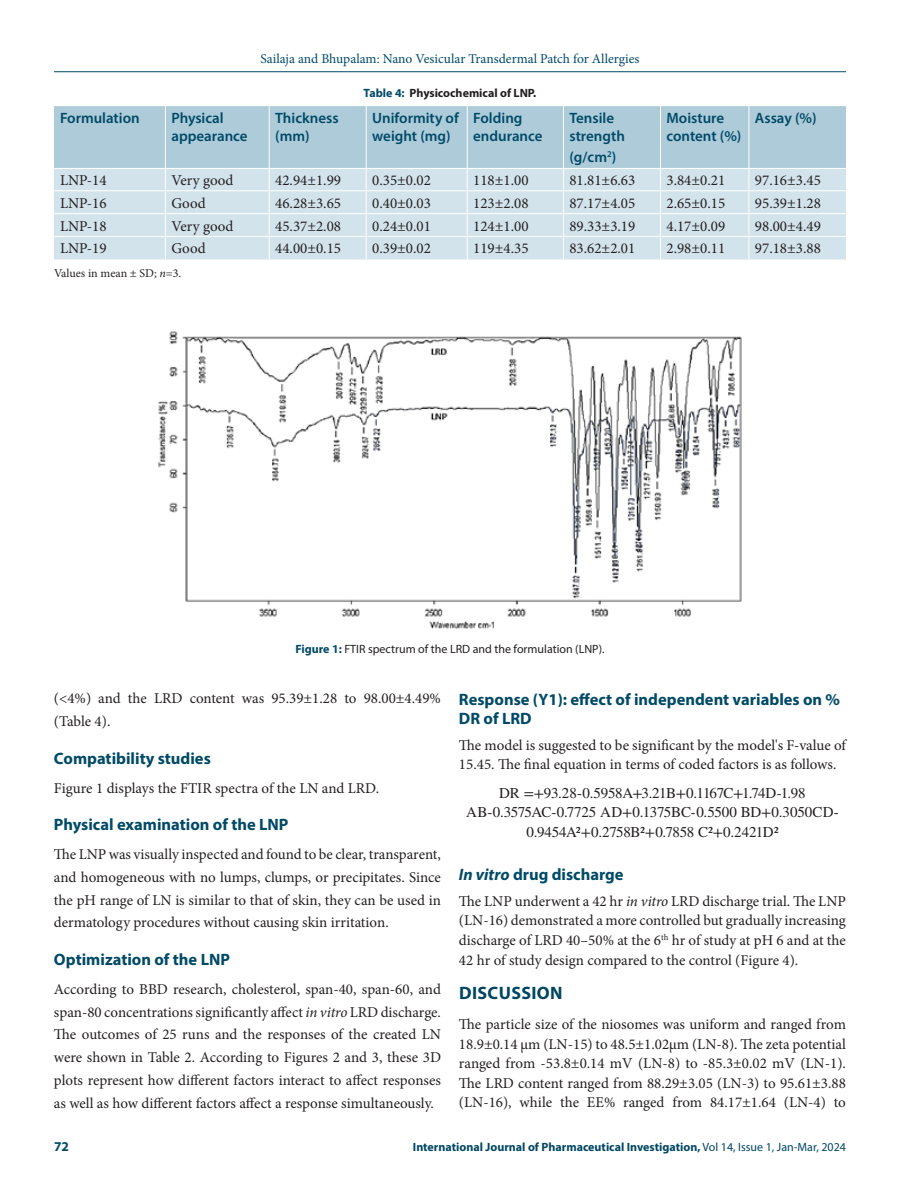
<style>
.page{position:relative;width:918px;height:1188px;background:#fff}
.page>*{position:absolute;margin:0;border:0;box-sizing:border-box;transform-origin:0 0}
.Heading_1{font:700 18px "Myriad Pro";letter-spacing:.02em;color:#004661}
.Heading_2{font:700 16.5px/19.5px "Myriad Pro";color:#004a67}
.Body_text__FO{font:15px/22.8px "Minion Pro";color:#231f20;text-align:justify}
.Table_Body{font:15px "Minion Pro";color:#231f20}
.Table_Header{font:600 15px/18px "Myriad Pro";color:#004a67}
.Equation{font:15px/19.5px "STIX General";letter-spacing:-.02em;color:#231f20;text-align:center}
.Body_text{font:15px/22.8px "Minion Pro";color:#231f20}
.t1{font:13.5px "Minion Pro";color:#004a67}
.t2{font:700 13.5px "Myriad Pro";color:#004a67}
.t3{font:700 12px "Myriad Pro";color:#004661}
.FIG_Caption{font:12px "Myriad Pro";color:#231f20}
.Table_Caption{font:700 12px "Myriad Pro";color:#231f20}
.Table_Footnote{font:12px "Minion Pro";color:#231f20}
.s1{color:#004a67}
.s2{font-style:italic}
.s3{font-weight:700;color:#004a67}
.s4{font-weight:400}
</style>
<div class="page">
<hr style="left:54px;top:71px;width:792px;height:1px;background:#004a67">
<div style="left:54px;top:106px;width:792px;height:62px;background:#adcbd9"></div>
<div style="left:54px;top:169px;width:792px;height:90px;background:#d2e3eb"></div>
<hr style="left:165px;top:106px;width:1px;height:62px;background:#fff">
<hr style="left:269px;top:106px;width:1px;height:62px;background:#fff">
<hr style="left:366px;top:106px;width:1px;height:62px;background:#fff">
<hr style="left:467px;top:106px;width:1px;height:62px;background:#fff">
<hr style="left:563px;top:106px;width:1px;height:62px;background:#fff">
<hr style="left:660px;top:106px;width:1px;height:62px;background:#fff">
<hr style="left:749px;top:106px;width:1px;height:62px;background:#fff">
<hr style="left:54px;top:190px;width:111px;height:1px;background:#fff">
<hr style="left:165px;top:190px;width:104px;height:1px;background:#fff">
<hr style="left:269px;top:190px;width:97px;height:1px;background:#fff">
<hr style="left:366px;top:190px;width:101px;height:1px;background:#fff">
<hr style="left:467px;top:190px;width:96px;height:1px;background:#fff">
<hr style="left:563px;top:190px;width:97px;height:1px;background:#fff">
<hr style="left:660px;top:190px;width:89px;height:1px;background:#fff">
<hr style="left:749px;top:190px;width:97px;height:1px;background:#fff">
<hr style="left:54px;top:213px;width:111px;height:1px;background:#fff">
<hr style="left:165px;top:213px;width:104px;height:1px;background:#fff">
<hr style="left:269px;top:213px;width:97px;height:1px;background:#fff">
<hr style="left:366px;top:213px;width:101px;height:1px;background:#fff">
<hr style="left:467px;top:213px;width:96px;height:1px;background:#fff">
<hr style="left:563px;top:213px;width:97px;height:1px;background:#fff">
<hr style="left:660px;top:213px;width:89px;height:1px;background:#fff">
<hr style="left:749px;top:213px;width:97px;height:1px;background:#fff">
<hr style="left:54px;top:236px;width:111px;height:1px;background:#fff">
<hr style="left:165px;top:236px;width:104px;height:1px;background:#fff">
<svg style="left:165px;top:169px;width:1px;height:90px"></svg>
<hr style="left:269px;top:236px;width:97px;height:1px;background:#fff">
<svg style="left:269px;top:169px;width:1px;height:90px"></svg>
<hr style="left:366px;top:236px;width:101px;height:1px;background:#fff">
<svg style="left:366px;top:169px;width:1px;height:90px"></svg>
<hr style="left:467px;top:236px;width:96px;height:1px;background:#fff">
<svg style="left:467px;top:169px;width:1px;height:90px"></svg>
<hr style="left:563px;top:236px;width:97px;height:1px;background:#fff">
<svg style="left:563px;top:169px;width:1px;height:90px"></svg>
<hr style="left:660px;top:236px;width:89px;height:1px;background:#fff">
<svg style="left:660px;top:169px;width:1px;height:90px"></svg>
<hr style="left:749px;top:236px;width:97px;height:1px;background:#fff">
<svg style="left:749px;top:169px;width:1px;height:90px"></svg>
<img style="left:158px;top:331px;width:584px;height:298px">
<p class="t1" style="left:261px;top:50px;width:380px">Sailaja and Bhupalam: Nano Vesicular Transdermal Patch for Allergies</p>
<p class="Table_Caption" style="left:364px;top:85px;width:174px"><span class="s1">Table 4:</span> Physicochemical of LNP.</p>
<p class="Table_Header" style="left:60px;top:109px;width:81px">Formulation</p>
<p class="Table_Header" style="left:171px;top:109px;width:78px">Physical appearance</p>
<p class="Table_Header" style="left:275px;top:109px;width:65px">Thickness (mm)</p>
<p class="Table_Header" style="left:372px;top:109px;width:88px">Uniformity of weight (mg)</p>
<p class="Table_Header" style="left:473px;top:109px;width:71px">Folding endurance</p>
<p class="Table_Header" style="left:569px;top:109px;width:57px">Tensile strength</p>
<p class="Table_Header" style="left:569px;top:148px;width:48px">(g/cm<sup>2</sup>)</p>
<p class="Table_Header" style="left:666px;top:109px;width:76px">Moisture content (%)</p>
<p class="Table_Header" style="left:755px;top:109px;width:63px">Assay (%)</p>
<p class="Table_Body" style="left:60px;top:170px;width:48px">LNP-14</p>
<p class="Table_Body" style="left:171px;top:170px;width:64px">Very good</p>
<p class="Table_Body" style="left:275px;top:170px;width:67px">42.94±1.99</p>
<p class="Table_Body" style="left:372px;top:170px;width:60px">0.35±0.02</p>
<p class="Table_Body" style="left:473px;top:170px;width:57px">118±1.00</p>
<p class="Table_Body" style="left:569px;top:170px;width:67px">81.81±6.63</p>
<p class="Table_Body" style="left:666px;top:170px;width:60px">3.84±0.21</p>
<p class="Table_Body" style="left:755px;top:170px;width:67px">97.16±3.45</p>
<p class="Table_Body" style="left:60px;top:193px;width:48px">LNP-16</p>
<p class="Table_Body" style="left:171px;top:193px;width:36px">Good</p>
<p class="Table_Body" style="left:275px;top:193px;width:67px">46.28±3.65</p>
<p class="Table_Body" style="left:372px;top:193px;width:60px">0.40±0.03</p>
<p class="Table_Body" style="left:473px;top:193px;width:57px">123±2.08</p>
<p class="Table_Body" style="left:569px;top:193px;width:67px">87.17±4.05</p>
<p class="Table_Body" style="left:666px;top:193px;width:60px">2.65±0.15</p>
<p class="Table_Body" style="left:755px;top:193px;width:67px">95.39±1.28</p>
<p class="Table_Body" style="left:60px;top:216px;width:48px">LNP-18</p>
<p class="Table_Body" style="left:171px;top:216px;width:64px">Very good</p>
<p class="Table_Body" style="left:275px;top:216px;width:67px">45.37±2.08</p>
<p class="Table_Body" style="left:372px;top:216px;width:60px">0.24±0.01</p>
<p class="Table_Body" style="left:473px;top:216px;width:57px">124±1.00</p>
<p class="Table_Body" style="left:569px;top:216px;width:67px">89.33±3.19</p>
<p class="Table_Body" style="left:666px;top:216px;width:60px">4.17±0.09</p>
<p class="Table_Body" style="left:755px;top:216px;width:67px">98.00±4.49</p>
<p class="Table_Body" style="left:60px;top:239px;width:48px">LNP-19</p>
<p class="Table_Body" style="left:171px;top:239px;width:36px">Good</p>
<p class="Table_Body" style="left:275px;top:239px;width:67px">44.00±0.15</p>
<p class="Table_Body" style="left:372px;top:239px;width:60px">0.39±0.02</p>
<p class="Table_Body" style="left:473px;top:239px;width:57px">119±4.35</p>
<p class="Table_Body" style="left:569px;top:239px;width:67px">83.62±2.01</p>
<p class="Table_Body" style="left:666px;top:239px;width:60px">2.98±0.11</p>
<p class="Table_Body" style="left:755px;top:239px;width:67px">97.18±3.88</p>
<p class="Table_Footnote" style="left:54px;top:266px;width:129px">Values in mean ± SD; <span class="s2">n</span>=3.</p>
<p class="FIG_Caption" style="left:295px;top:642px;width:311px"><span class="s3">Figure 1:</span> FTIR spectrum of the LRD and the formulation (LNP).</p>
<p class="Body_text" style="left:54px;top:687px;width:388px">(&lt;4%) and the LRD content was 95.39±1.28 to 98.00±4.49% (Table 4).</p>
<p class="Heading_2" style="left:54px;top:748px;width:158px">Compatibility studies</p>
<p class="Body_text__FO" style="left:54px;top:776px;width:327px">Figure 1 displays the FTIR spectra of the LN and LRD.</p>
<p class="Heading_2" style="left:54px;top:814px;width:236px">Physical examination of the LNP</p>
<p class="Body_text__FO" style="left:54px;top:843px;width:389px">The LNP was visually inspected and found to be clear, transparent, and homogeneous with no lumps, clumps, or precipitates. Since the pH range of LN is similar to that of skin, they can be used in dermatology procedures without causing skin irritation.</p>
<p class="Heading_2" style="left:54px;top:949px;width:178px">Optimization of the LNP</p>
<p class="Body_text__FO" style="left:54px;top:978px;width:389px">According to BBD research, cholesterol, span-40, span-60, and span-80 concentrations significantly affect <span class="s2">in vitro</span> LRD discharge.<br>The outcomes of 25 runs and the responses of the created LN were shown in Table 2. According to Figures 2 and 3, these 3D plots represent how different factors interact to affect responses as well as how different factors affect a response simultaneously.</p>
<p class="Heading_2" style="left:459px;top:689px;width:383px">Response (Y1): effect of independent variables on %<br>DR of LRD</p>
<p class="Body_text__FO" style="left:459px;top:735px;width:389px;line-height:19.5px">The model is suggested to be significant by the model's F-value of<br>15.45. The final equation in terms of coded factors is as follows.</p>
<p class="Equation" style="left:466px;top:784px;width:374px">DR =+93.28-0.5958A+3.21B+0.1167C+1.74D-1.98<br>AB-0.3575AC-0.7725 AD+0.1375BC-0.5500 BD+0.3050CD-<br>0.9454A²+0.2758B²+0.7858 C²+0.2421D²</p>
<p class="Heading_2" style="left:459px;top:865px;width:166px"><span class="s2">In vitro</span> drug discharge</p>
<p class="Body_text__FO" style="left:459px;top:891px;width:388px;line-height:19.5px">The LNP underwent a 42 hr <span class="s2">in vitro</span> LRD discharge trial. The LNP (LN-16) demonstrated a more controlled but gradually increasing discharge of LRD 40–50% at the 6<sup>th</sup> hr of study at pH 6 and at the 42 hr of study design compared to the control (Figure 4).</p>
<p class="Heading_1" style="left:459px;top:981px;width:105px">DISCUSSION</p>
<p class="Body_text__FO" style="left:459px;top:1015px;width:389px;line-height:19.5px">The particle size of the niosomes was uniform and ranged from 18.9±0.14 µm (LN-15) to 48.5±1.02µm (LN-8). The zeta potential ranged from -53.8±0.14 mV (LN-8) to -85.3±0.02 mV (LN-1).<br>The LRD content ranged from 88.29±3.05 (LN-3) to 95.61±3.88 (LN-16), while the EE% ranged from 84.17±1.64 (LN-4) to</p>
<p class="t2" style="left:54px;top:1137px;width:16px">72</p>
<p class="t3" style="left:413px;top:1139px;width:435px">International Journal of Pharmaceutical Investigation, <span class="s4">Vol 14, Issue 1, Jan-Mar, 2024</span></p>
</div>
